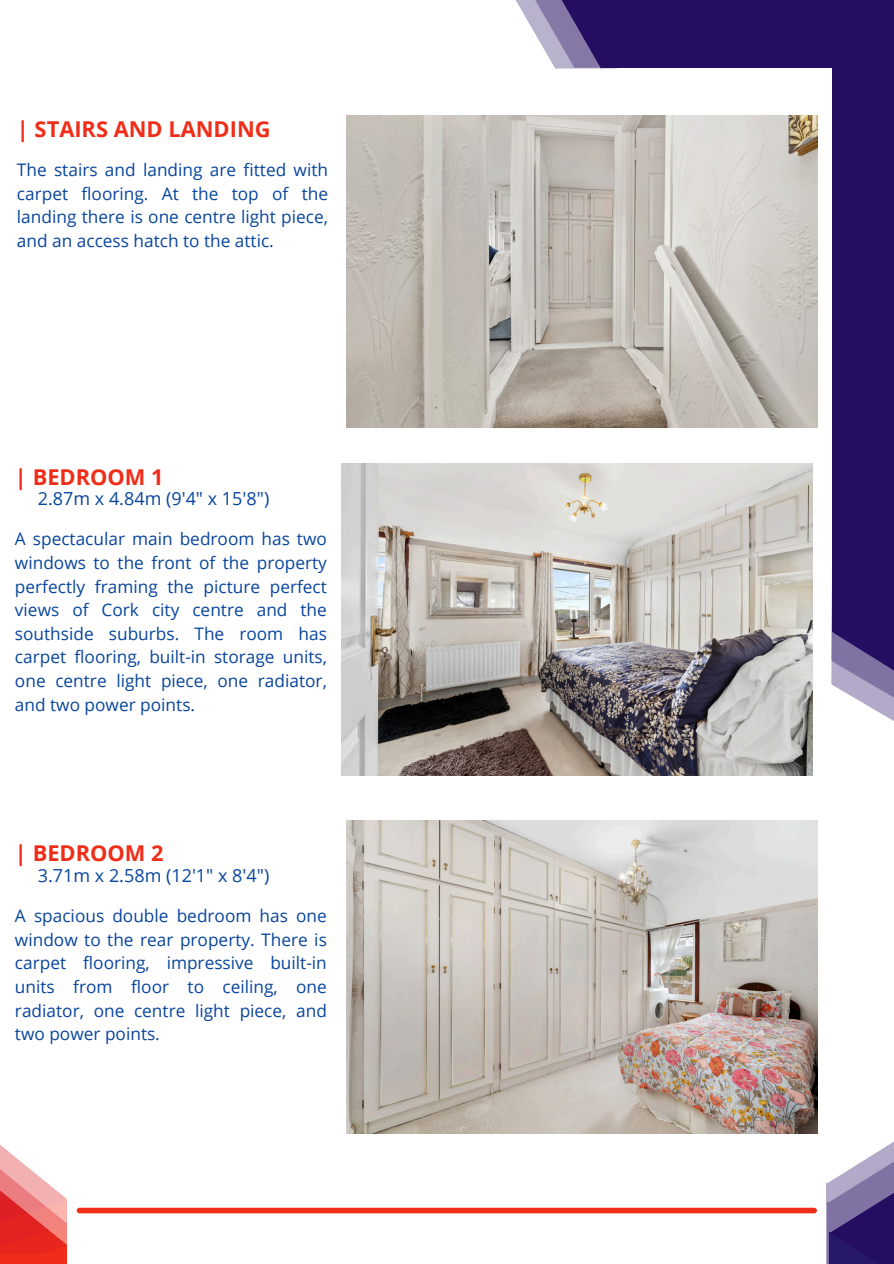
<style>
.page{position:relative;width:894px;height:1264px;background:#fff}
.page>*{position:absolute;margin:0;border:0;box-sizing:border-box;transform-origin:0 0}
.t1{font:700 21.9px "Open Sans";color:#ef2d19}
.t2{font:18px "Open Sans";color:#08459d}
.t3{font:17.25px/23.7px "Open Sans";color:#08459d;text-align:justify}
</style>
<div class="page">
<svg style="left:515px;top:0;width:13px;height:21px"></svg>
<svg style="left:528px;top:0;width:27px;height:68px;fill:#b9b2cd"></svg>
<div style="left:602px;top:0;width:291px;height:68px;background:#250e62"></div>
<svg style="left:831px;top:585px;width:62px;height:136px"></svg>
<div style="left:832px;top:0;width:61px;height:631px;background:#250e62"></div>
<svg style="left:832px;top:631px;width:61px;height:60px;background:#6c5d95"></svg>
<svg style="left:555px;top:0;width:62px;height:69px"></svg>
<div style="left:826px;top:1202px;width:67px;height:61px;background:#28186c"></div>
<svg style="left:826px;top:1142px;width:67px;height:113px"></svg>
<svg style="left:0;top:1145px;width:67px;height:118px"></svg>
<div style="left:79px;top:1207px;width:735px;height:6px;background:#ef2d19"></div>
<img style="left:346px;top:115px;width:470px;height:313px">
<img style="left:342px;top:463px;width:470px;height:313px">
<img style="left:346px;top:821px;width:470px;height:312px">
<p class="t1" style="left:17px;top:113px;width:255px">| STAIRS AND LANDING</p>
<p class="t3" style="left:17px;top:157px;width:312px">The stairs and landing are fitted with carpet flooring. At the top of the landing there is one centre light piece, and an access hatch to the attic.</p>
<p class="t1" style="left:15px;top:461px;width:150px">| BEDROOM 1</p>
<p class="t2" style="left:38px;top:485px;width:233px">2.87m x 4.84m (9'4" x 15'8")</p>
<p class="t3" style="left:15px;top:526px;width:313px">A spectacular main bedroom has two windows to the front of the property perfectly framing the picture perfect views of Cork city centre and the southside suburbs. The room has carpet flooring, built-in storage units, one centre light piece, one radiator, and two power points.</p>
<p class="t1" style="left:15px;top:838px;width:150px">| BEDROOM 2</p>
<p class="t2" style="left:38px;top:862px;width:233px">3.71m x 2.58m (12'1" x 8'4")</p>
<p class="t3" style="left:15px;top:903px;width:313px">A spacious double bedroom has one window to the rear property. There is carpet flooring, impressive built-in units from floor to ceiling, one radiator, one centre light piece, and two power points.</p>
</div>
